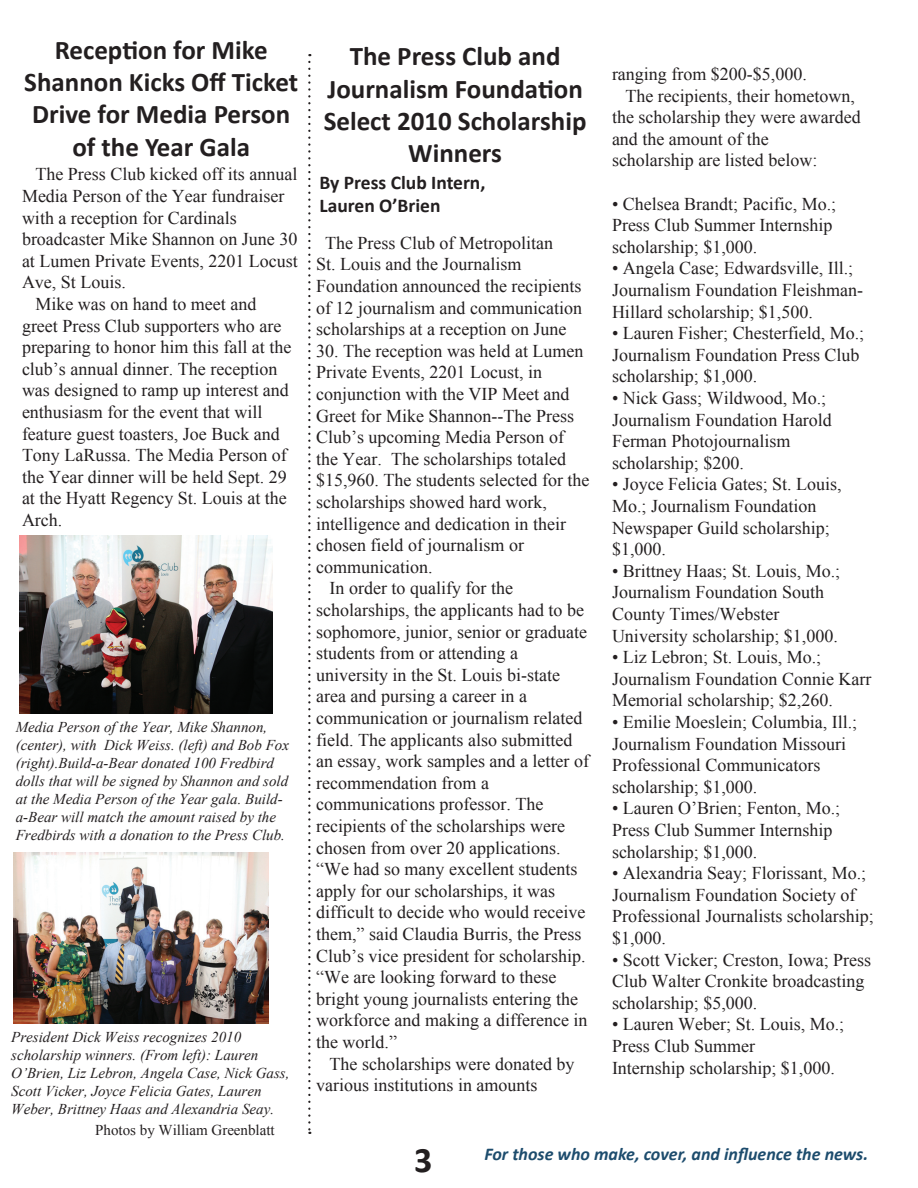
<style>
.page{position:relative;width:918px;height:1188px;background:#fff}
.page>*{position:absolute;margin:0;border:0;box-sizing:border-box;transform-origin:0 0}
.t1{font:700 36px "Calibri";color:#231f20}
.t2{font:700 27px/32.4px "Calibri";color:#231f20;text-align:center}
.t3{font:700 19.5px/23.4px "Calibri";color:#231f20}
.t4{font:18px/21.6px "Times New Roman";color:#231f20}
.t5{font:italic 700 18px "Calibri";color:#1d4c6d}
.t6{font:italic 15px/18px "Times New Roman";color:#231f20}
.t7{font:15px "Times New Roman";color:#231f20}
</style>
<div class="page">
<img style="left:14px;top:852px;width:254px;height:171px">
<svg style="left:308px;top:62px;width:2px;height:1072px"></svg>
<img style="left:19px;top:536px;width:253px;height:177px">
<h2 class="t2" style="left:24px;top:32px;width:275px">Reception for Mike<br>Shannon Kicks Off Ticket<br>Drive for Media Person of the Year Gala</h2>
<p class="t4" style="left:36px;top:163px;width:263px">The Press Club kicked off its annual</p>
<p class="t4" style="left:22px;top:185px;width:264px">Media Person of the Year fundraiser</p>
<p class="t4" style="left:22px;top:207px;width:216px">with a reception for Cardinals</p>
<p class="t4" style="left:22px;top:228px;width:277px">broadcaster Mike Shannon on June 30</p>
<p class="t4" style="left:22px;top:250px;width:277px">at Lumen Private Events, 2201 Locust</p>
<p class="t4" style="left:22px;top:271px;width:106px">Ave, St Louis.</p>
<p class="t4" style="left:36px;top:293px;width:222px">Mike was on hand to meet and</p>
<p class="t4" style="left:22px;top:315px;width:261px">greet Press Club supporters who are</p>
<p class="t4" style="left:22px;top:336px;width:271px">preparing to honor him this fall at the</p>
<p class="t4" style="left:22px;top:358px;width:257px">club’s annual dinner. The reception</p>
<p class="t4" style="left:22px;top:379px;width:268px">was designed to ramp up interest and</p>
<p class="t4" style="left:22px;top:401px;width:242px">enthusiasm for the event that will</p>
<p class="t4" style="left:22px;top:423px;width:259px">feature guest toasters, Joe Buck and</p>
<p class="t4" style="left:22px;top:444px;width:266px">Tony LaRussa. The Media Person of</p>
<p class="t4" style="left:22px;top:466px;width:266px">the Year dinner will be held Sept. 29</p>
<p class="t4" style="left:22px;top:487px;width:266px">at the Hyatt Regency St. Louis at the</p>
<p class="t4" style="left:22px;top:509px;width:42px">Arch.</p>
<p class="t6" style="left:16px;top:718px;width:275px">Media Person of the Year, Mike Shannon, (center), with Dick Weiss. (left) and Bob Fox (right).Build-a-Bear donated 100 Fredbird dolls that will be signed by Shannon and sold at the Media Person of the Year gala. Build&shy;a-Bear will match the amount raised by the Fredbirds with a donation to the Press Club.</p>
<p class="t6" style="left:11px;top:1027px;width:280px">President Dick Weiss recognizes 2010 scholarship winners. (From left): Lauren O’Brien, Liz Lebron, Angela Case, Nick Gass, Scott Vicker, Joyce Felicia Gates, Lauren Weber, Brittney Haas and Alexandria Seay.</p>
<p class="t7" style="left:95px;top:1120px;width:181px">Photos by William Greenblatt</p>
<h2 class="t2" style="left:324px;top:39px;width:264px">The Press Club and<br>Journalism Foundation<br>Select 2010 Scholarship<br>Winners</h2>
<p class="t3" style="left:320px;top:170px;width:167px">By Press Club Intern,<br>Lauren O’Brien</p>
<p class="t4" style="left:316px;top:232px;width:267px;text-indent:9px">The Press Club of Metropolitan<br>St. Louis and the Journalism Foundation announced the recipients of 12 journalism and communication scholarships at a reception on June</p>
<p class="t4" style="left:316px;top:340px;width:269px">30. The reception was held at Lumen</p>
<p class="t4" style="left:316px;top:361px;width:227px">Private Events, 2201 Locust, in</p>
<p class="t4" style="left:316px;top:383px;width:255px">conjunction with the VIP Meet and</p>
<p class="t4" style="left:316px;top:404px;width:259px">Greet for Mike Shannon--The Press</p>
<p class="t4" style="left:316px;top:426px;width:249px">Club’s upcoming Media Person of</p>
<p class="t4" style="left:316px;top:448px;width:251px">the Year. The scholarships totaled</p>
<p class="t4" style="left:316px;top:469px;width:275px">$15,960. The students selected for the</p>
<p class="t4" style="left:316px;top:491px;width:232px">scholarships showed hard work,</p>
<p class="t4" style="left:316px;top:512px;width:251px">intelligence and dedication in their</p>
<p class="t4" style="left:316px;top:534px;width:209px">chosen field of journalism or</p>
<p class="t4" style="left:316px;top:556px;width:118px">communication.</p>
<p class="t4" style="left:330px;top:577px;width:185px">In order to qualify for the</p>
<p class="t4" style="left:316px;top:599px;width:269px">scholarships, the applicants had to be</p>
<p class="t4" style="left:316px;top:620px;width:272px">sophomore, junior, senior or graduate</p>
<p class="t4" style="left:316px;top:642px;width:203px">students from or attending a</p>
<p class="t4" style="left:316px;top:664px;width:246px">university in the St. Louis bi-state</p>
<p class="t4" style="left:316px;top:685px;width:212px">area and pursing a career in a</p>
<p class="t4" style="left:316px;top:707px;width:268px">communication or journalism related</p>
<p class="t4" style="left:316px;top:728px;width:258px">field. The applicants also submitted</p>
<p class="t4" style="left:316px;top:750px;width:274px">an essay, work samples and a letter of</p>
<p class="t4" style="left:316px;top:772px;width:174px">recommendation from a</p>
<p class="t4" style="left:316px;top:793px;width:229px">communications professor. The</p>
<p class="t4" style="left:316px;top:815px;width:250px">recipients of the scholarships were</p>
<p class="t4" style="left:316px;top:836px;width:246px">chosen from over 20 applications.</p>
<p class="t4" style="left:316px;top:858px;width:263px">“We had so many excellent students</p>
<p class="t4" style="left:316px;top:880px;width:240px">apply for our scholarships, it was</p>
<p class="t4" style="left:316px;top:901px;width:271px">difficult to decide who would receive</p>
<p class="t4" style="left:316px;top:923px;width:267px">them,” said Claudia Burris, the Press</p>
<p class="t4" style="left:316px;top:944px;width:271px">Club’s vice president for scholarship.</p>
<p class="t4" style="left:316px;top:966px;width:242px">“We are looking forward to these</p>
<p class="t4" style="left:316px;top:988px;width:263px">bright young journalists entering the</p>
<p class="t4" style="left:316px;top:1009px;width:273px">workforce and making a difference in</p>
<p class="t4" style="left:316px;top:1031px;width:82px">the world.”</p>
<p class="t4" style="left:330px;top:1052px;width:246px">The scholarships were donated by</p>
<p class="t4" style="left:316px;top:1074px;width:223px">various institutions in amounts</p>
<p class="t4" style="left:612px;top:63px;width:196px">ranging from $200-$5,000.</p>
<p class="t4" style="left:626px;top:84px;width:231px">The recipients, their hometown,</p>
<p class="t4" style="left:612px;top:106px;width:250px">the scholarship they were awarded</p>
<p class="t4" style="left:612px;top:128px;width:158px">and the amount of the</p>
<p class="t4" style="left:612px;top:149px;width:207px">scholarship are listed below:</p>
<p class="t4" style="left:612px;top:192px;width:226px">• Chelsea Brandt; Pacific, Mo.;<br>Press Club Summer Internship scholarship; $1,000.</p>
<p class="t4" style="left:612px;top:257px;width:253px">• Angela Case; Edwardsville, Ill.;<br>Journalism Foundation Fleishman-<br>Hillard scholarship; $1,500.</p>
<p class="t4" style="left:612px;top:322px;width:254px">• Lauren Fisher; Chesterfield, Mo.;<br>Journalism Foundation Press Club scholarship; $1,000.</p>
<p class="t4" style="left:612px;top:387px;width:221px">• Nick Gass; Wildwood, Mo.;<br>Journalism Foundation Harold<br>Ferman Photojournalism scholarship; $200.</p>
<p class="t4" style="left:612px;top:473px;width:231px">• Joyce Felicia Gates; St. Louis,<br>Mo.; Journalism Foundation<br>Newspaper Guild scholarship; $1,000.</p>
<p class="t4" style="left:612px;top:560px;width:230px">• Brittney Haas; St. Louis, Mo.;<br>Journalism Foundation South<br>County Times/Webster<br>University scholarship; $1,000.</p>
<p class="t4" style="left:612px;top:646px;width:261px">• Liz Lebron; St. Louis, Mo.;<br>Journalism Foundation Connie Karr<br>Memorial scholarship; $2,260.</p>
<p class="t4" style="left:612px;top:711px;width:247px">• Emilie Moeslein; Columbia, Ill.;<br>Journalism Foundation Missouri<br>Professional Communicators scholarship; $1,000.</p>
<p class="t4" style="left:612px;top:797px;width:230px">• Lauren O’Brien; Fenton, Mo.;<br>Press Club Summer Internship scholarship; $1,000.</p>
<p class="t4" style="left:612px;top:862px;width:263px">• Alexandria Seay; Florissant, Mo.;<br>Journalism Foundation Society of<br>Professional Journalists scholarship; $1,000.</p>
<p class="t4" style="left:612px;top:948px;width:261px">• Scott Vicker; Creston, Iowa; Press<br>Club Walter Cronkite broadcasting scholarship; $5,000.</p>
<p class="t4" style="left:612px;top:1013px;width:234px">• Lauren Weber; St. Louis, Mo.;<br>Press Club Summer<br>Internship scholarship; $1,000.</p>
<h1 class="t1" style="left:414px;top:1137px;width:20px">3</h1>
<p class="t5" style="left:484px;top:1142px;width:385px">For those who make, cover, and influence the news.</p>
</div>
